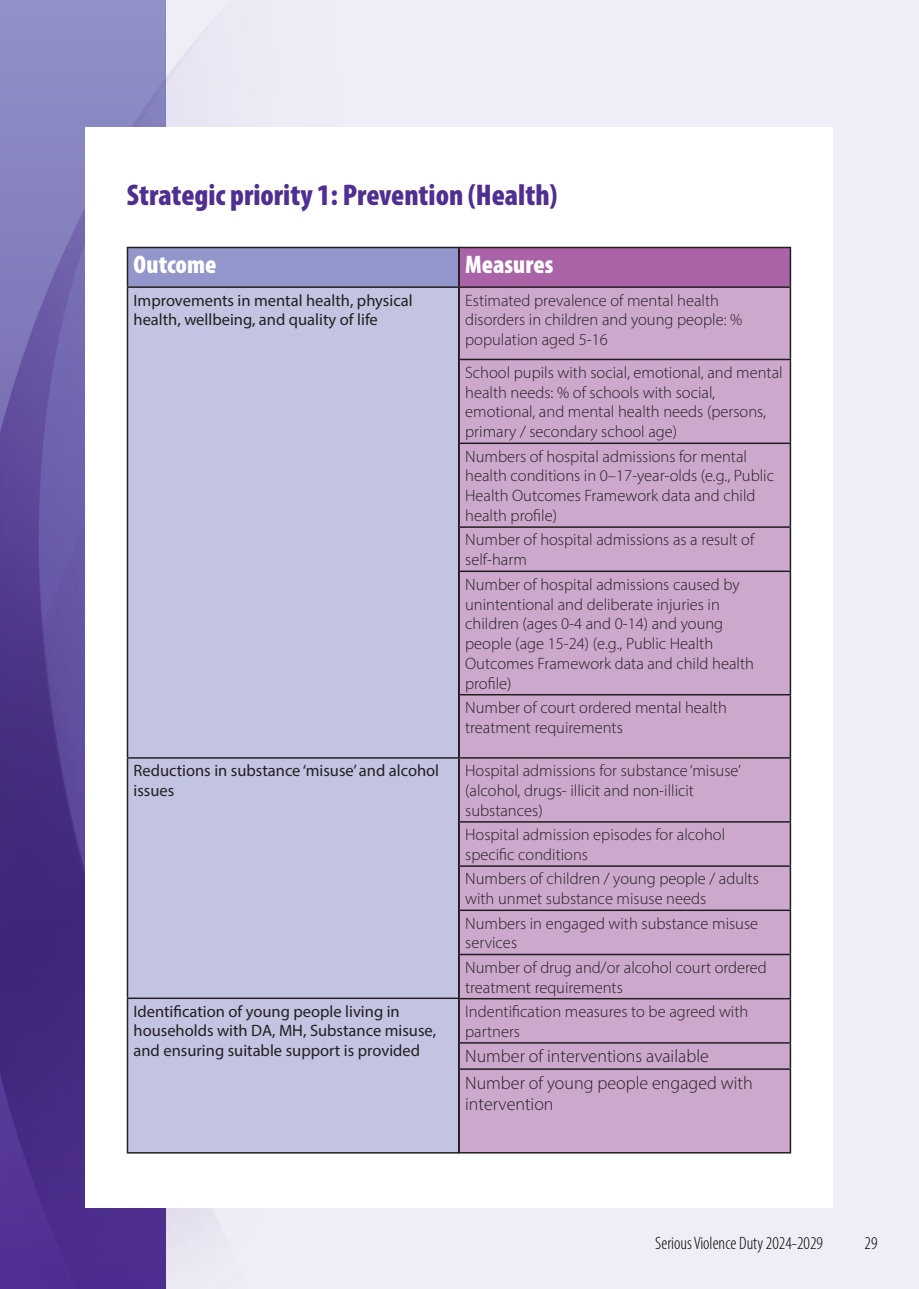
<style>
.page{position:relative;width:919px;height:1289px;background:#fff}
.page>*{position:absolute;margin:0;border:0;box-sizing:border-box;transform-origin:0 0}
.t1{font:900 condensed 30px "Myriad Pro";color:#502e92}
.t2{font:25.5px "Myriad Variable Concept";color:#fff}
.t3{font:300 18px/26.2px "Myriad Pro";color:#231f20}
.t4{font:300 condensed 18px "Myriad Pro";color:#000}
.t5{font:300 16.5px/19.8px "Myriad Pro";color:#231f20}
.t6{font:16.5px/19.8px "Myriad Pro";color:#231f20}
</style>
<div class="page">
<div style="left:478px;top:0;width:440px;height:1288px;background:#efeef6"></div>
<img style="left:0;top:0;width:478px;height:1288px">
<div style="left:85px;top:127px;width:747px;height:1080px;background:#fff"></div>
<div style="left:127px;top:247px;width:331px;height:40px;background:#9396ca"></div>
<div style="left:128px;top:288px;width:330px;height:863px;background:#c2c4e2"></div>
<hr style="left:127px;top:247px;width:332px;height:1px;background:#231f20">
<hr style="left:127px;top:248px;width:1px;height:38px;background:#231f20">
<hr style="left:127px;top:286px;width:332px;height:2px;background:#231f20">
<hr style="left:127px;top:288px;width:1px;height:469px;background:#231f20">
<hr style="left:127px;top:757px;width:332px;height:1px;background:#231f20">
<hr style="left:127px;top:758px;width:1px;height:239px;background:#231f20">
<hr style="left:127px;top:997px;width:332px;height:2px;background:#231f20">
<hr style="left:127px;top:999px;width:1px;height:152px;background:#231f20">
<hr style="left:127px;top:1151px;width:332px;height:2px;background:#231f20">
<div style="left:459px;top:247px;width:331px;height:40px;background:#aa63a6"></div>
<div style="left:460px;top:288px;width:329px;height:863px;background:#cca8cc"></div>
<hr style="left:458px;top:247px;width:333px;height:1px;background:#231f20">
<hr style="left:458px;top:248px;width:2px;height:38px;background:#231f20">
<hr style="left:789px;top:248px;width:2px;height:38px;background:#231f20">
<hr style="left:458px;top:286px;width:333px;height:2px;background:#231f20">
<hr style="left:458px;top:288px;width:2px;height:71px;background:#231f20">
<hr style="left:789px;top:288px;width:2px;height:71px;background:#231f20">
<hr style="left:458px;top:359px;width:333px;height:1px;background:#231f20">
<hr style="left:458px;top:360px;width:2px;height:82px;background:#231f20">
<hr style="left:789px;top:360px;width:2px;height:82px;background:#231f20">
<hr style="left:458px;top:442px;width:333px;height:2px;background:#231f20">
<hr style="left:458px;top:444px;width:2px;height:82px;background:#231f20">
<hr style="left:789px;top:444px;width:2px;height:82px;background:#231f20">
<hr style="left:458px;top:526px;width:333px;height:2px;background:#231f20">
<hr style="left:458px;top:528px;width:2px;height:42px;background:#231f20">
<hr style="left:789px;top:528px;width:2px;height:42px;background:#231f20">
<hr style="left:458px;top:570px;width:333px;height:2px;background:#231f20">
<hr style="left:458px;top:572px;width:2px;height:122px;background:#231f20">
<hr style="left:789px;top:572px;width:2px;height:122px;background:#231f20">
<hr style="left:458px;top:694px;width:333px;height:1px;background:#231f20">
<hr style="left:458px;top:695px;width:2px;height:62px;background:#231f20">
<hr style="left:789px;top:695px;width:2px;height:62px;background:#231f20">
<hr style="left:458px;top:757px;width:333px;height:1px;background:#231f20">
<hr style="left:458px;top:758px;width:2px;height:63px;background:#231f20">
<hr style="left:789px;top:758px;width:2px;height:63px;background:#231f20">
<hr style="left:458px;top:821px;width:333px;height:1px;background:#231f20">
<hr style="left:458px;top:822px;width:2px;height:43px;background:#231f20">
<hr style="left:789px;top:822px;width:2px;height:43px;background:#231f20">
<hr style="left:458px;top:865px;width:333px;height:1px;background:#231f20">
<hr style="left:458px;top:866px;width:2px;height:43px;background:#231f20">
<hr style="left:789px;top:866px;width:2px;height:43px;background:#231f20">
<hr style="left:458px;top:909px;width:333px;height:2px;background:#231f20">
<hr style="left:458px;top:911px;width:2px;height:42px;background:#231f20">
<hr style="left:789px;top:911px;width:2px;height:42px;background:#231f20">
<hr style="left:458px;top:953px;width:333px;height:2px;background:#231f20">
<hr style="left:458px;top:955px;width:2px;height:42px;background:#231f20">
<hr style="left:789px;top:955px;width:2px;height:42px;background:#231f20">
<hr style="left:458px;top:997px;width:333px;height:2px;background:#231f20">
<hr style="left:458px;top:999px;width:2px;height:43px;background:#231f20">
<hr style="left:789px;top:999px;width:2px;height:43px;background:#231f20">
<hr style="left:458px;top:1042px;width:333px;height:1px;background:#231f20">
<hr style="left:458px;top:1043px;width:2px;height:25px;background:#231f20">
<hr style="left:789px;top:1043px;width:2px;height:25px;background:#231f20">
<hr style="left:458px;top:1068px;width:333px;height:1px;background:#231f20">
<hr style="left:458px;top:1069px;width:2px;height:82px;background:#231f20">
<hr style="left:789px;top:1069px;width:2px;height:82px;background:#231f20">
<hr style="left:458px;top:1151px;width:333px;height:2px;background:#231f20">
<h1 class="t1" style="left:127px;top:176px;width:432px">Strategic priority 1: Prevention (Health)</h1>
<h2 class="t2" style="left:133px;top:249px;width:84px">Outcome</h2>
<p class="t6" style="left:133px;top:290px;width:280px">Improvements in mental health, physical health, wellbeing, and quality of life</p>
<p class="t6" style="left:133px;top:760px;width:307px">Reductions in substance ‘misuse’ and alcohol issues</p>
<p class="t6" style="left:133px;top:1000px;width:304px">Identification of young people living in households with DA, MH, Substance misuse, and ensuring suitable support is provided</p>
<h2 class="t2" style="left:465px;top:249px;width:90px">Measures</h2>
<p class="t5" style="left:465px;top:290px;width:279px">Estimated prevalence of mental health disorders in children and young people: % population aged 5-16</p>
<p class="t5" style="left:465px;top:362px;width:319px">School pupils with social, emotional, and mental health needs: % of schools with social, emotional, and mental health needs (persons, primary / secondary school age)</p>
<p class="t5" style="left:465px;top:446px;width:310px">Numbers of hospital admissions for mental health conditions in 0–17-year-olds (e.g., Public Health Outcomes Framework data and child health profile)</p>
<p class="t5" style="left:465px;top:530px;width:290px">Number of hospital admissions as a result of self-harm</p>
<p class="t5" style="left:465px;top:574px;width:290px">Number of hospital admissions caused by unintentional and deliberate injuries in children (ages 0-4 and 0-14) and young people (age 15-24) (e.g., Public Health Outcomes Framework data and child health profile)</p>
<p class="t5" style="left:465px;top:697px;width:263px">Number of court ordered mental health treatment requirements</p>
<p class="t5" style="left:465px;top:760px;width:277px">Hospital admissions for substance ‘misuse’ (alcohol, drugs- illicit and non-illicit substances)</p>
<p class="t5" style="left:465px;top:824px;width:261px">Hospital admission episodes for alcohol specific conditions</p>
<p class="t5" style="left:465px;top:868px;width:295px">Numbers of children / young people / adults with unmet substance misuse needs</p>
<p class="t5" style="left:465px;top:913px;width:294px">Numbers in engaged with substance misuse services</p>
<p class="t5" style="left:465px;top:957px;width:303px">Number of drug and/or alcohol court ordered treatment requirements</p>
<p class="t5" style="left:465px;top:1001px;width:284px">Indentification measures to be agreed with partners</p>
<p class="t3" style="left:465px;top:1043px;width:289px">Number of interventions available<br>Number of young people engaged with</p>
<p class="t3" style="left:465px;top:1090px;width:90px">intervention</p>
<p class="t4" style="left:655px;top:1232px;width:169px">Serious Violence Duty 2024-2029</p>
<p class="t4" style="left:864px;top:1232px;width:14px">29</p>
</div>
